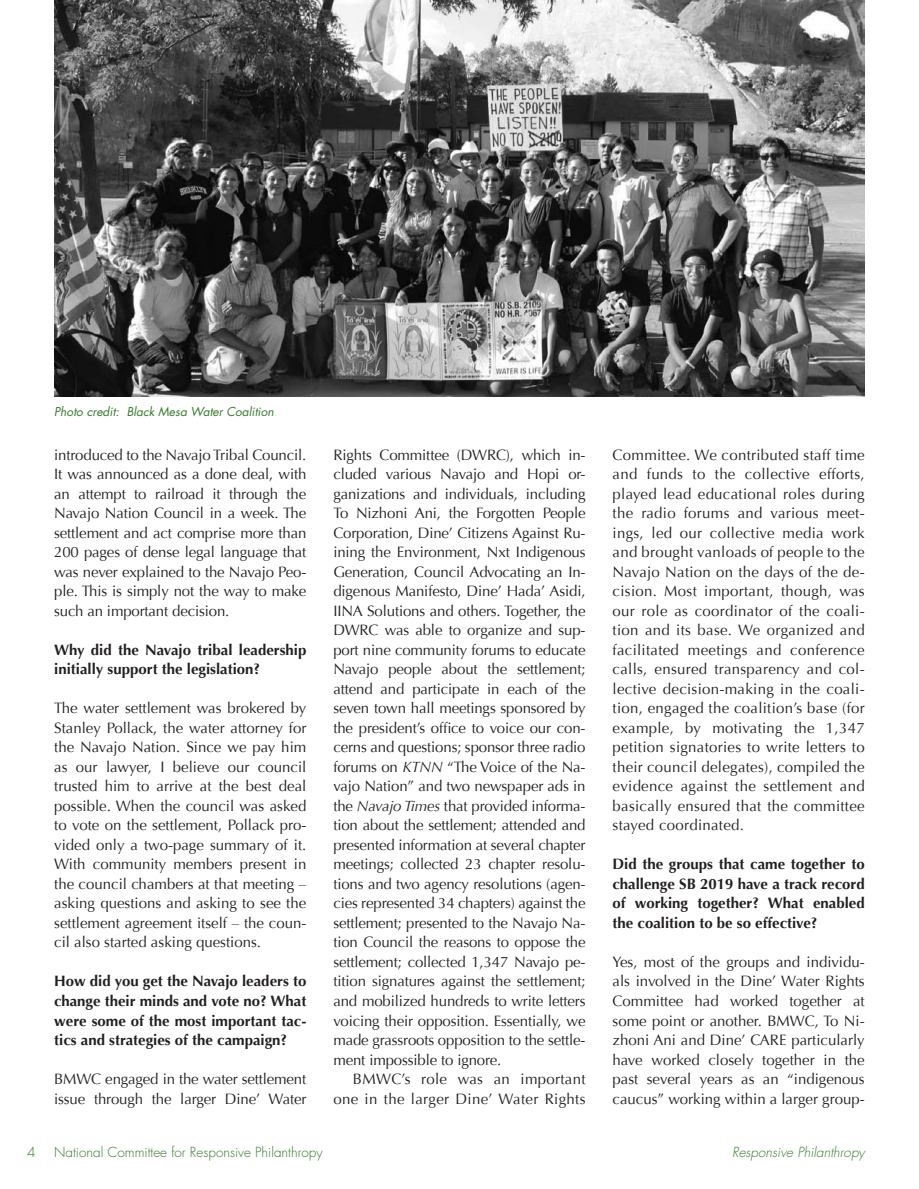
<style>
.page{position:relative;width:919px;height:1189px;background:#fff}
.page>*{position:absolute;margin:0;border:0;box-sizing:border-box;transform-origin:0 0}
.t1{font:15px/19.5px "Optima";color:#231f20;text-align:justify}
.t2{font:700 15px/19.5px "Optima";color:#231f20;text-align:justify}
.t3{font:15px/19.5px "Optima";letter-spacing:.02em;color:#231f20;text-align:right}
.t4{font:300 13.5px "Futura";color:#357b2b}
.t5{font:italic 300 13.5px "Futura";color:#357b2b}
.t6{font:italic 12px "Futura";color:#357b2b}
.s1{font-style:italic}
</style>
<div class="page">
<img style="left:54px;top:0;width:810px;height:396px">
<p class="t6" style="left:54px;top:403px;width:221px">Photo credit: Black Mesa Water Coalition</p>
<p class="t1" style="left:54px;top:445px;width:254px">introduced to the Navajo Tribal Council.<br>It was announced as a done deal, with an attempt to railroad it through the Navajo Nation Council in a week. The settlement and act comprise more than 200 pages of dense legal language that was never explained to the Navajo Peo&shy;ple. This is simply not the way to make such an important decision.</p>
<p class="t2" style="left:54px;top:640px;width:254px">Why did the Navajo tribal leadership initially support the legislation?</p>
<p class="t1" style="left:54px;top:698px;width:254px">The water settlement was brokered by Stanley Pollack, the water attorney for the Navajo Nation. Since we pay him as our lawyer, I believe our council trusted him to arrive at the best deal possible. When the council was asked to vote on the settlement, Pollack pro&shy;vided only a two-page summary of it.<br>With community members present in the council chambers at that meeting – asking questions and asking to see the settlement agreement itself – the coun&shy;cil also started asking questions.</p>
<p class="t2" style="left:54px;top:971px;width:254px">How did you get the Navajo leaders to change their minds and vote no? What were some of the most important tac&shy;tics and strategies of the campaign?</p>
<p class="t1" style="left:54px;top:1069px;width:254px">BMWC engaged in the water settlement issue through the larger Dine’ Water</p>
<p class="t1" style="left:333px;top:445px;width:254px">Rights Committee (DWRC), which in&shy;cluded various Navajo and Hopi or&shy;ganizations and individuals, including To Nizhoni Ani, the Forgotten People Corporation, Dine’ Citizens Against Ru&shy;ining the Environment, Nxt Indigenous Generation, Council Advocating an In&shy;digenous Manifesto, Dine’ Hada’ Asidi, IINA Solutions and others. Together, the DWRC was able to organize and sup&shy;port nine community forums to educate Navajo people about the settlement; attend and participate in each of the seven town hall meetings sponsored by the president’s office to voice our con&shy;cerns and questions; sponsor three radio forums on <span class="s1">KTNN</span> “The Voice of the Na&shy;vajo Nation” and two newspaper ads in the <span class="s1">Navajo Times</span> that provided informa&shy;tion about the settlement; attended and presented information at several chapter meetings; collected 23 chapter resolu&shy;tions and two agency resolutions (agen&shy;cies represented 34 chapters) against the settlement; presented to the Navajo Na&shy;tion Council the reasons to oppose the settlement; collected 1,347 Navajo pe&shy;tition signatures against the settlement; and mobilized hundreds to write letters voicing their opposition. Essentially, we made grassroots opposition to the settle&shy;ment impossible to ignore.</p>
<p class="t3" style="left:333px;top:1069px;width:253px">BMWC’s role was an important one in the larger Dine’ Water Rights</p>
<p class="t1" style="left:612px;top:445px;width:254px">Committee. We contributed staff time and funds to the collective efforts, played lead educational roles during the radio forums and various meet&shy;ings, led our collective media work and brought vanloads of people to the Navajo Nation on the days of the de&shy;cision. Most important, though, was our role as coordinator of the coali&shy;tion and its base. We organized and facilitated meetings and conference calls, ensured transparency and col&shy;lective decision-making in the coali&shy;tion, engaged the coalition’s base (for example, by motivating the 1,347 petition signatories to write letters to their council delegates), compiled the evidence against the settlement and basically ensured that the committee stayed coordinated.</p>
<p class="t2" style="left:612px;top:854px;width:254px">Did the groups that came together to challenge SB 2019 have a track record of working together? What enabled the coalition to be so effective?</p>
<p class="t1" style="left:612px;top:952px;width:254px">Yes, most of the groups and individu&shy;als involved in the Dine’ Water Rights Committee had worked together at some point or another. BMWC, To Ni&shy;zhoni Ani and Dine’ CARE particularly have worked closely together in the past several years as an “indigenous caucus” working within a larger group-</p>
<p class="t4" style="left:27px;top:1143px;width:10px">4</p>
<p class="t4" style="left:54px;top:1143px;width:270px">National Committee for Responsive Philanthropy</p>
<p class="t5" style="left:732px;top:1143px;width:134px">Responsive Philanthropy</p>
</div>
